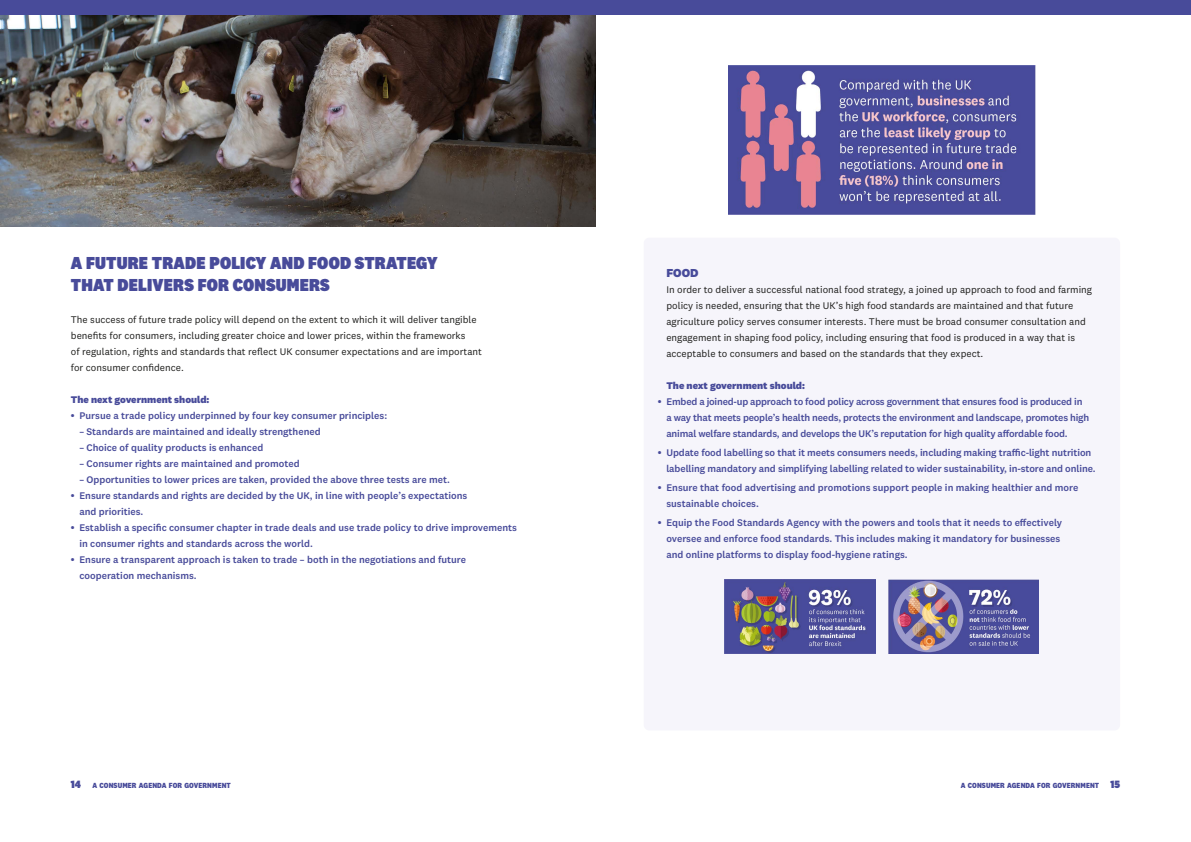
<style>
.page{position:relative;width:1191px;height:842px;background:#fff}
.page>*{position:absolute;margin:0;border:0;box-sizing:border-box;transform-origin:0 0}
.t1{font:900 18px/22px "National 2 Narrow";letter-spacing:.01em;color:#484b9a}
.t2{font:800 12px "National 2";color:#484b9a}
.t3{font:500 10px/16px "National 2";color:#484b9a}
.t4{font:10px/16px "National 2";color:#1d1d1b}
.t5{font:500 10px/16px "National 2";letter-spacing:-.02em;color:#484b9a}
.t6{font:800 10px "National 2";color:#484b9a}
.t7{font:800 7.7px "National 2 Narrow";letter-spacing:.015em;color:#484b9a}
.s1{font-weight:900;font-size:11px}
</style>
<div class="page">
<div style="left:643px;top:238px;width:477px;height:492px;background:#f6f5fb;border-radius:6px"></div>
<img style="left:0;top:14px;width:595px;height:213px">
<div style="left:0;top:0;width:1191px;height:14px;background:#484b9a"></div>
<img style="left:728px;top:65px;width:307px;height:149px">
<img style="left:725px;top:580px;width:150px;height:73px">
<img style="left:888px;top:580px;width:150px;height:73px">
<h1 class="t1" style="left:71px;top:252px;width:368px">A FUTURE TRADE POLICY AND FOOD STRATEGY<br>THAT DELIVERS FOR CONSUMERS</h1>
<p class="t4" style="left:71px;top:311px;width:412px">The success of future trade policy will depend on the extent to which it will deliver tangible benefits for consumers, including greater choice and lower prices, within the frameworks<br>of regulation, rights and standards that reflect UK consumer expectations and are important for consumer confidence.</p>
<p class="t6" style="left:71px;top:393px;width:140px">The next government should:</p>
<p class="t3" style="left:71px;top:407px;width:318px">• Pursue a trade policy underpinned by four key consumer principles:</p>
<p class="t3" style="left:79px;top:423px;width:243px">– Standards are maintained and ideally strengthened</p>
<p class="t3" style="left:79px;top:439px;width:185px">– Choice of quality products is enhanced</p>
<p class="t3" style="left:79px;top:455px;width:222px">– Consumer rights are maintained and promoted</p>
<p class="t3" style="left:79px;top:471px;width:372px">– Opportunities to lower prices are taken, provided the above three tests are met.</p>
<p class="t3" style="left:79px;top:487px;width:389px;text-indent:-8px">• Ensure standards and rights are decided by the UK, in line with people’s expectations and priorities.</p>
<p class="t3" style="left:79px;top:519px;width:439px;text-indent:-8px">• Establish a specific consumer chapter in trade deals and use trade policy to drive improvements in consumer rights and standards across the world.</p>
<p class="t3" style="left:79px;top:551px;width:388px;text-indent:-8px">• Ensure a transparent approach is taken to trade – both in the negotiations and future cooperation mechanisms.</p>
<p class="t2" style="left:666px;top:266px;width:34px">FOOD</p>
<p class="t4" style="left:666px;top:282px;width:427px">In order to deliver a successful national food strategy, a joined up approach to food and farming policy is needed, ensuring that the UK’s high food standards are maintained and that future agriculture policy serves consumer interests. There must be broad consumer consultation and engagement in shaping food policy, including ensuring that food is produced in a way that is acceptable to consumers and based on the standards that they expect.</p>
<p class="t6" style="left:666px;top:380px;width:140px">The next government should:</p>
<p class="t5" style="left:666px;top:394px;width:424px;text-indent:-8px">• Embed a joined-up approach to food policy across government that ensures food is produced in a way that meets people’s health needs, protects the environment and landscape, promotes high animal welfare standards, and develops the UK’s reputation for high quality affordable food.</p>
<p class="t3" style="left:666px;top:445px;width:431px;text-indent:-8px">• Update food labelling so that it meets consumers needs, including making traffic-light nutrition labelling mandatory and simplifying labelling related to wider sustainability, in-store and online.</p>
<p class="t3" style="left:666px;top:479px;width:413px;text-indent:-8px">• Ensure that food advertising and promotions support people in making healthier and more sustainable choices.</p>
<p class="t3" style="left:666px;top:514px;width:397px;text-indent:-8px">• Equip the Food Standards Agency with the powers and tools that it needs to effectively oversee and enforce food standards. This includes making it mandatory for businesses and online platforms to display food-hygiene ratings.</p>
<p class="t7" style="left:71px;top:781px;width:161px"><span class="s1">14</span> A CONSUMER AGENDA FOR GOVERNMENT</p>
<p class="t7" style="left:960px;top:781px;width:161px">A CONSUMER AGENDA FOR GOVERNMENT <span class="s1">15</span></p>
</div>
